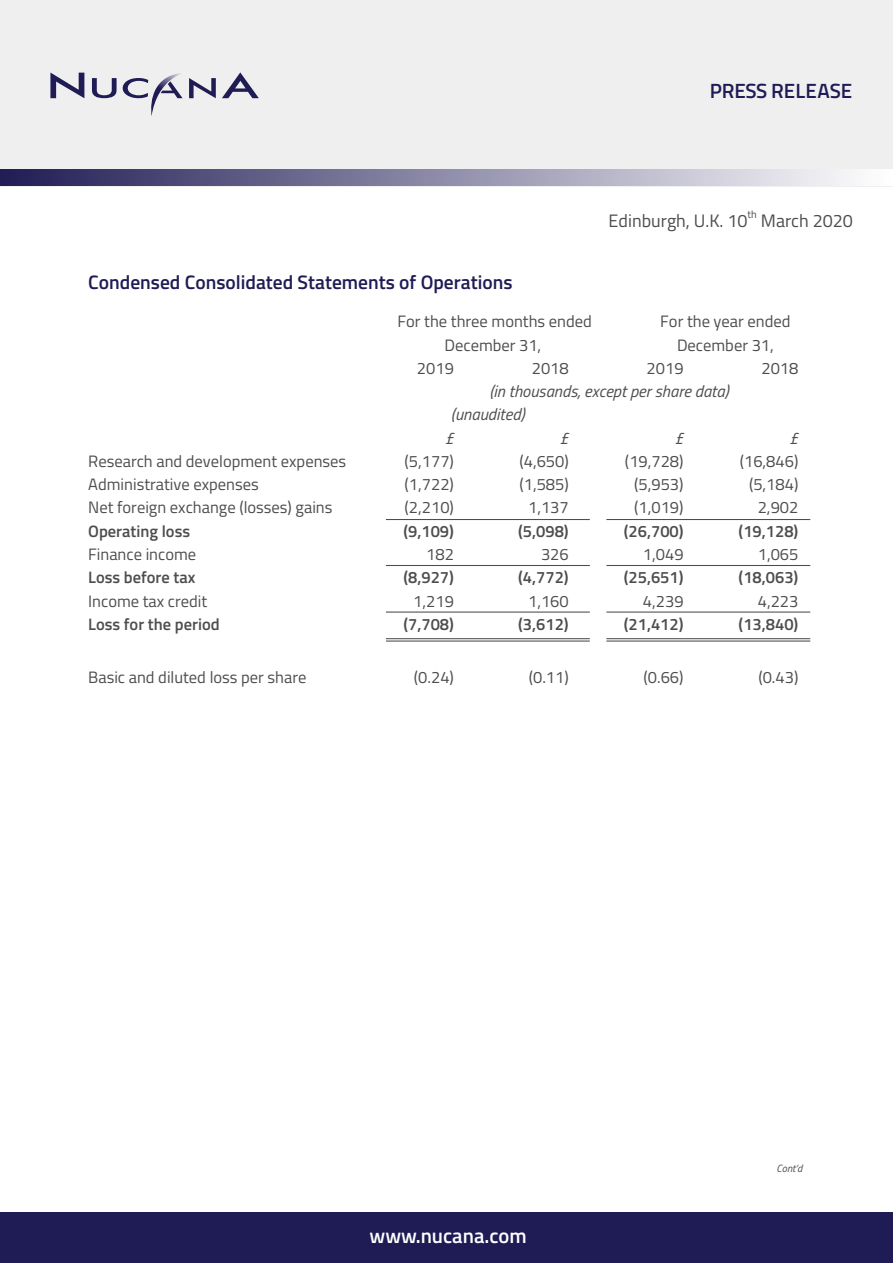
<style>
.page{position:relative;width:893px;height:1263px;background:#fff}
.page>*{position:absolute;margin:0;border:0;box-sizing:border-box;transform-origin:0 0}
.t1{font:600 20.7px "Titillium Web";color:#fff}
.t2{font:600 20.7px "Titillium Web";color:#1f1b54}
.t3{font:600 19.5px "Titillium Web";color:#1f1b54}
.t4{font:18px "Titillium Web";color:#4d4d4f}
.t5{font:16.5px "Titillium Web";color:#4d4d4f}
.t6{font:600 16.5px "Titillium Web";color:#4d4d4f}
.t7{font:italic 16.5px "Titillium Web";color:#4d4d4f}
.t8{font:italic 10.5px "Titillium Web";color:#4d4d4f}
.t9{font:10.5px "Titillium Web";color:#4d4d4f}
</style>
<div class="page">
<div style="left:0;top:0;width:893px;height:186px;background:#efeff0"></div>
<div style="left:0;top:1212px;width:893px;height:51px;background:#1f1b54"></div>
<div style="left:0;top:169px;width:893px;height:17px;background:linear-gradient(to right,#201c55,#fff)"></div>
<svg style="left:92px;top:78px;width:25px;height:20px"></svg>
<svg style="left:50px;top:73px;width:34px;height:25px"></svg>
<svg style="left:222px;top:72px;width:37px;height:26px"></svg>
<svg style="left:123px;top:73px;width:93px;height:43px"></svg>
<hr style="left:386px;top:519px;width:204px;height:1px;background:#4d4d4f">
<hr style="left:386px;top:638px;width:204px;height:1px;background:#4d4d4f">
<hr style="left:386px;top:640px;width:204px;height:2px;background:#4d4d4f">
<hr style="left:606px;top:519px;width:204px;height:1px;background:#4d4d4f">
<hr style="left:386px;top:565px;width:204px;height:1px;background:#4d4d4f">
<hr style="left:606px;top:565px;width:204px;height:1px;background:#4d4d4f">
<hr style="left:386px;top:611px;width:204px;height:2px;background:#4d4d4f">
<hr style="left:606px;top:611px;width:204px;height:2px;background:#4d4d4f">
<hr style="left:606px;top:638px;width:204px;height:1px;background:#4d4d4f">
<hr style="left:606px;top:640px;width:204px;height:2px;background:#4d4d4f">
<p class="t2" style="left:710px;top:76px;width:144px">PRESS RELEASE</p>
<p class="t4" style="left:609px;top:208px;width:140px">Edinburgh, U.K. 10</p>
<p class="t9" style="left:748px;top:207px;width:11px">th</p>
<p class="t4" style="left:761px;top:208px;width:94px">March 2020</p>
<p class="t3" style="left:88px;top:268px;width:426px">Condensed Consolidated Statements of Operations</p>
<p class="t5" style="left:398px;top:310px;width:196px">For the three months ended</p>
<p class="t5" style="left:660px;top:310px;width:132px">For the year ended</p>
<p class="t5" style="left:444px;top:333px;width:98px">December 31,</p>
<p class="t5" style="left:677px;top:333px;width:98px">December 31,</p>
<p class="t5" style="left:417px;top:356px;width:38px">2019</p>
<p class="t5" style="left:532px;top:356px;width:38px">2018</p>
<p class="t5" style="left:647px;top:356px;width:38px">2019</p>
<p class="t5" style="left:761px;top:356px;width:38px">2018</p>
<p class="t7" style="left:490px;top:379px;width:240px">(in thousands, except per share data)</p>
<p class="t7" style="left:451px;top:403px;width:75px">(unaudited)</p>
<p class="t7" style="left:445px;top:426px;width:11px">£</p>
<p class="t7" style="left:559px;top:426px;width:11px">£</p>
<p class="t7" style="left:674px;top:426px;width:11px">£</p>
<p class="t7" style="left:789px;top:426px;width:11px">£</p>
<p class="t5" style="left:88px;top:449px;width:259px">Research and development expenses</p>
<p class="t5" style="left:405px;top:449px;width:51px">(5,177)</p>
<p class="t5" style="left:519px;top:449px;width:51px">(4,650)</p>
<p class="t5" style="left:625px;top:449px;width:60px">(19,728)</p>
<p class="t5" style="left:740px;top:449px;width:60px">(16,846)</p>
<p class="t5" style="left:88px;top:472px;width:172px">Administrative expenses</p>
<p class="t5" style="left:405px;top:472px;width:51px">(1,722)</p>
<p class="t5" style="left:519px;top:472px;width:51px">(1,585)</p>
<p class="t5" style="left:634px;top:472px;width:51px">(5,953)</p>
<p class="t5" style="left:749px;top:472px;width:51px">(5,184)</p>
<p class="t5" style="left:88px;top:496px;width:246px">Net foreign exchange (losses) gains</p>
<p class="t5" style="left:405px;top:496px;width:51px">(2,210)</p>
<p class="t5" style="left:528px;top:496px;width:42px">1,137</p>
<p class="t5" style="left:634px;top:496px;width:51px">(1,019)</p>
<p class="t5" style="left:758px;top:496px;width:42px">2,902</p>
<p class="t6" style="left:88px;top:519px;width:103px">Operating loss</p>
<p class="t6" style="left:403px;top:519px;width:52px">(9,109)</p>
<p class="t6" style="left:518px;top:519px;width:52px">(5,098)</p>
<p class="t6" style="left:624px;top:519px;width:61px">(26,700)</p>
<p class="t6" style="left:739px;top:519px;width:61px">(19,128)</p>
<p class="t5" style="left:88px;top:542px;width:109px">Finance income</p>
<p class="t5" style="left:426px;top:542px;width:29px">182</p>
<p class="t5" style="left:541px;top:542px;width:29px">326</p>
<p class="t5" style="left:643px;top:542px;width:42px">1,049</p>
<p class="t5" style="left:758px;top:542px;width:42px">1,065</p>
<p class="t6" style="left:88px;top:565px;width:109px">Loss before tax</p>
<p class="t6" style="left:403px;top:565px;width:52px">(8,927)</p>
<p class="t6" style="left:518px;top:565px;width:52px">(4,772)</p>
<p class="t6" style="left:624px;top:565px;width:61px">(25,651)</p>
<p class="t6" style="left:739px;top:565px;width:61px">(18,063)</p>
<p class="t5" style="left:88px;top:589px;width:121px">Income tax credit</p>
<p class="t5" style="left:413px;top:589px;width:42px">1,219</p>
<p class="t5" style="left:528px;top:589px;width:42px">1,160</p>
<p class="t5" style="left:643px;top:589px;width:42px">4,239</p>
<p class="t5" style="left:758px;top:589px;width:42px">4,223</p>
<p class="t6" style="left:88px;top:612px;width:133px">Loss for the period</p>
<p class="t6" style="left:403px;top:612px;width:52px">(7,708)</p>
<p class="t6" style="left:518px;top:612px;width:52px">(3,612)</p>
<p class="t6" style="left:624px;top:612px;width:61px">(21,412)</p>
<p class="t6" style="left:739px;top:612px;width:61px">(13,840)</p>
<p class="t5" style="left:88px;top:665px;width:220px">Basic and diluted loss per share</p>
<p class="t5" style="left:414px;top:665px;width:41px">(0.24)</p>
<p class="t5" style="left:529px;top:665px;width:41px">(0.11)</p>
<p class="t5" style="left:644px;top:665px;width:41px">(0.66)</p>
<p class="t5" style="left:758px;top:665px;width:41px">(0.43)</p>
<p class="t1" style="left:369px;top:1220px;width:159px">www.nucana.com</p>
<p class="t8" style="left:777px;top:1161px;width:27px">Cont’d</p>
</div>
